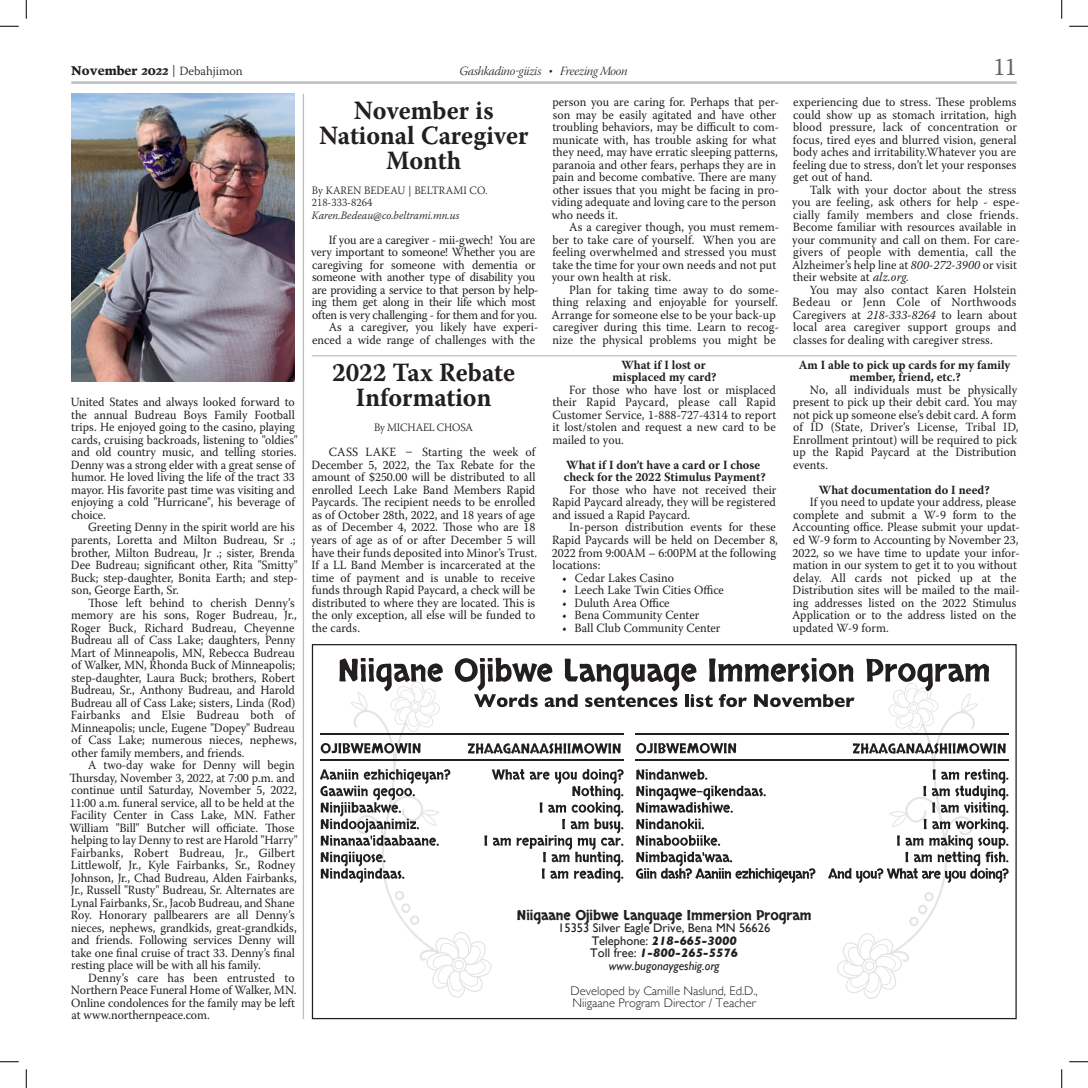
<style>
.page{position:relative;width:1088px;height:1088px;background:#fff}
.page>*{position:absolute;margin:0;border:0;box-sizing:border-box;transform-origin:0 0}
.Main_Text{font:700 26.25px/25px "Warnock Pro";color:#231f20;text-align:center;scale:.95 1}
.t1{font:25px "Warnock Pro";color:#636366;scale:.95 1}
.t2{font:13.75px "Skranji";color:#231f20}
.Main_Text-2{font:12.5px/12.5px "Warnock Pro";color:#231f20;scale:.95 1}
.Main_Text-3{font:700 12.5px/12.5px "Warnock Pro";color:#231f20;scale:.95 1}
.t3{font:12.5px/12.5px "Gill Sans";color:#231f20;text-align:center}
.t4{font:300 12.5px/12.5px "Gill Sans";color:#231f20}
.t5{font:12.5px "Warnock Pro Light It Subh";letter-spacing:-.025em;color:#231f20}
.t6{font:700 12.5px "Poynter Text";color:#231f20}
.Main_Text-4{font:300 11.25px "Warnock Pro";color:#231f20;scale:.95 1}
.Main_Text-5{font:italic 300 11.25px "Warnock Pro";color:#231f20;scale:.95 1}
.Heading_news_title{font:300 11.25px "Warnock Pro";letter-spacing:-.015em;color:#231f20;scale:.95 1}
.s1{font-family:"Warnock Pro";font-weight:300}
.s2{font-style:italic}
.s3{font-weight:700;font-style:italic}
</style>
<div class="page">
<hr style="left:71px;top:81px;width:945px;height:3px;background:#bcbdc0">
<img style="left:71px;top:94px;width:224px;height:287px">
<hr style="left:303px;top:94px;width:1px;height:925px;background:#bcbdc0">
<svg style="left:320px;top:657px;width:688px;height:342px"></svg>
<hr style="left:312px;top:355px;width:704px;height:1px;background:#bcbdc0">
<svg style="left:0;top:25px;width:19px;height:2px"></svg>
<svg style="left:1069px;top:25px;width:19px;height:2px"></svg>
<svg style="left:0;top:1061px;width:19px;height:1px"></svg>
<svg style="left:1069px;top:1061px;width:19px;height:1px"></svg>
<svg style="left:25px;top:0;width:2px;height:19px"></svg>
<svg style="left:25px;top:1069px;width:2px;height:19px"></svg>
<svg style="left:1061px;top:0;width:1px;height:19px"></svg>
<svg style="left:1061px;top:1069px;width:1px;height:19px"></svg>
<p class="t6" style="left:71px;top:65px;width:173px">November 2022 <span class="s1">| Debahjimon</span></p>
<p class="t5" style="left:459px;top:64px;width:170px">Gashkadino-giizis • Freezing Moon</p>
<h2 class="t1" style="left:993px;top:52px;width:26px">11</h2>
<p class="Main_Text-2" style="left:71px;top:396px;width:240px">United States and always looked forward to the annual Budreau Boys Family Football trips. He enjoyed going to the casino, playing cards, cruising backroads, listening to "oldies" and old country music, and telling stories.<br>Denny was a strong elder with a great sense of humor. He loved living the life of the tract 33 mayor. His favorite past time was visiting and enjoying a cold "Hurricane", his beverage of choice.</p>
<p class="Main_Text-2" style="left:71px;top:521px;width:240px;text-indent:17px">Greeting Denny in the spirit world are his parents, Loretta and Milton Budreau, Sr .; brother, Milton Budreau, Jr .; sister, Brenda Dee Budreau; significant other, Rita "Smitty" Buck; step-daughter, Bonita Earth; and step&shy;son, George Earth, Sr.</p>
<p class="Main_Text-2" style="left:71px;top:596px;width:239px;text-indent:17px">Those left behind to cherish Denny’s memory are his sons, Roger Budreau, Jr., Roger Buck, Richard Budreau, Cheyenne Budreau all of Cass Lake; daughters, Penny Mart of Minneapolis, MN, Rebecca Budreau of Walker, MN, Rhonda Buck of Minneapolis; step-daughter, Laura Buck; brothers, Robert Budreau, Sr., Anthony Budreau, and Harold Budreau all of Cass Lake; sisters, Linda (Rod)<br>Fairbanks and Elsie Budreau both of Minneapolis; uncle, Eugene "Dopey" Budreau of Cass Lake; numerous nieces, nephews, other family members, and friends.</p>
<p class="Main_Text-2" style="left:70px;top:758px;width:241px;text-indent:19px">A two-day wake for Denny will begin Thursday, November 3, 2022, at 7:00 p.m. and continue until Saturday, November 5, 2022, 11:00 a.m. funeral service, all to be held at the Facility Center in Cass Lake, MN. Father William "Bill" Butcher will officiate. Those helping to lay Denny to rest are Harold "Harry" Fairbanks, Robert Budreau, Jr., Gilbert Littlewolf, Jr., Kyle Fairbanks, Sr., Rodney Johnson, Jr., Chad Budreau, Alden Fairbanks, Jr., Russell "Rusty" Budreau, Sr. Alternates are Lynal Fairbanks, Sr., Jacob Budreau, and Shane Roy. Honorary pallbearers are all Denny’s nieces, nephews, grandkids, great-grandkids, and friends. Following services Denny will take one final cruise of tract 33. Denny’s final resting place will be with all his family.</p>
<p class="Main_Text-2" style="left:71px;top:971px;width:239px;text-indent:17px">Denny’s care has been entrusted to Northern Peace Funeral Home of Walker, MN.<br>Online condolences for the family may be left at www.northernpeace.com.</p>
<p class="Main_Text" style="left:319px;top:97px;width:222px">November is<br>National Caregiver<br>Month</p>
<p class="Main_Text-4" style="left:312px;top:183px;width:186px">By KAREN BEDEAU | BELTRAMI CO.</p>
<p class="Main_Text-4" style="left:312px;top:196px;width:65px">218-333-8264</p>
<p class="Main_Text-5" style="left:312px;top:208px;width:157px">Karen.Bedeau@co.beltrami.mn.us</p>
<p class="Main_Text-2" style="left:311px;top:233px;width:241px;text-indent:18px">If you are a caregiver - mii-gwech! You are very important to someone! Whether you are caregiving for someone with dementia or someone with another type of disability you are providing a service to that person by help&shy;ing them get along in their life which most often is very challenging - for them and for you.</p>
<p class="Main_Text-2" style="left:312px;top:321px;width:240px;text-align:right">As a caregiver, you likely have experi&shy;enced a wide range of challenges with the</p>
<p class="Main_Text" style="left:332px;top:360px;width:194px">2022 Tax Rebate<br>Information</p>
<p class="Heading_news_title" style="left:374px;top:421px;width:106px">By MICHAEL CHOSA</p>
<p class="Main_Text-2" style="left:311px;top:446px;width:239px;text-indent:18px">CASS LAKE – Starting the week of December 5, 2022, the Tax Rebate for the amount of $250.00 will be distributed to all enrolled Leech Lake Band Members Rapid Paycards. The recipient needs to be enrolled as of October 28th, 2022, and 18 years of age as of December 4, 2022. Those who are 18 years of age as of or after December 5 will have their funds deposited into Minor’s Trust.<br>If a LL Band Member is incarcerated at the time of payment and is unable to receive funds through Rapid Paycard, a check will be distributed to where they are located. This is the only exception, all else will be funded to the cards.</p>
<p class="Main_Text-2" style="left:552px;top:96px;width:241px">person you are caring for. Perhaps that per&shy;son may be easily agitated and have other troubling behaviors, may be difficult to com&shy;municate with, has trouble asking for what they need, may have erratic sleeping patterns, paranoia and other fears, perhaps they are in pain and become combative. There are many other issues that you might be facing in pro&shy;viding adequate and loving care to the person who needs it.</p>
<p class="Main_Text-2" style="left:551px;top:221px;width:241px;text-indent:18px">As a caregiver though, you must remem&shy;ber to take care of yourself. When you are feeling overwhelmed and stressed you must take the time for your own needs and not put your own health at risk.</p>
<p class="Main_Text-2" style="left:551px;top:283px;width:241px;text-indent:18px">Plan for taking time away to do some&shy;thing relaxing and enjoyable for yourself.<br>Arrange for someone else to be your back-up caregiver during this time. Learn to recog&shy;nize the physical problems you might be</p>
<p class="Main_Text-3" style="left:621px;top:358px;width:90px">What if I lost or</p>
<p class="Main_Text-3" style="left:612px;top:371px;width:111px">misplaced my card?</p>
<p class="Main_Text-2" style="left:552px;top:383px;width:237px;text-align:justify;text-indent:17px">For those who have lost or misplaced their Rapid Paycard, please call Rapid Customer Service, 1-888-727-4314 to report it lost/stolen and request a new card to be mailed to you.</p>
<p class="Main_Text-3" style="left:564px;top:458px;width:214px">What if I don’t have a card or I chose check for the 2022 Stimulus Payment?</p>
<p class="Main_Text-2" style="left:552px;top:483px;width:238px;text-align:justify;text-indent:17px">For those who have not received their Rapid Paycard already, they will be registered and issued a Rapid Paycard.</p>
<p class="Main_Text-2" style="left:552px;top:521px;width:239px;text-indent:17px">In-person distribution events for these Rapid Paycards will be held on December 8, 2022 from 9:00AM – 6:00PM at the following locations:</p>
<p class="Main_Text-2" style="left:562px;top:571px;width:119px">• Cedar Lakes Casino</p>
<p class="Main_Text-2" style="left:562px;top:583px;width:172px">• Leech Lake Twin Cities Office</p>
<p class="Main_Text-2" style="left:562px;top:596px;width:114px">• Duluth Area Office</p>
<p class="Main_Text-2" style="left:562px;top:608px;width:146px">• Bena Community Center</p>
<p class="Main_Text-2" style="left:562px;top:621px;width:168px">• Ball Club Community Center</p>
<p class="Main_Text-2" style="left:793px;top:96px;width:237px;text-align:justify">experiencing due to stress. These problems could show up as stomach irritation, high blood pressure, lack of concentration or focus, tired eyes and blurred vision, general body aches and irritability.Whatever you are feeling due to stress, don’t let your responses get out of hand.</p>
<p class="Main_Text-2" style="left:792px;top:183px;width:241px;text-indent:18px">Talk with your doctor about the stress you are feeling, ask others for help - espe&shy;cially family members and close friends.<br>Become familiar with resources available in your community and call on them. For care&shy;givers of people with dementia, call the Alzheimer’s help line at <span class="s2">800-272-3900</span> or visit their website at <span class="s2">alz.org.</span></p>
<p class="Main_Text-2" style="left:792px;top:283px;width:237px;text-align:justify;text-indent:17px">You may also contact Karen Holstein Bedeau or Jenn Cole of Northwoods Caregivers at <span class="s2">218-333-8264</span> to learn about local area caregiver support groups and classes for dealing with caregiver stress.</p>
<p class="Main_Text-3" style="left:798px;top:358px;width:224px;text-align:center">Am I able to pick up cards for my family member, friend, etc.?</p>
<p class="Main_Text-2" style="left:792px;top:383px;width:239px;text-indent:17px">No, all individuals must be physically present to pick up their debit card. You may not pick up someone else’s debit card. A form of ID (State, Driver’s License, Tribal ID, Enrollment printout) will be required to pick up the Rapid Paycard at the Distribution events.</p>
<p class="Main_Text-3" style="left:819px;top:483px;width:181px">What documentation do I need?</p>
<p class="Main_Text-2" style="left:792px;top:496px;width:241px;text-indent:18px">If you need to update your address, please complete and submit a W-9 form to the Accounting office. Please submit your updat&shy;ed W-9 form to Accounting by November 23, 2022, so we have time to update your infor&shy;mation in our system to get it to you without delay. All cards not picked up at the Distribution sites will be mailed to the mail&shy;ing addresses listed on the 2022 Stimulus Application or to the address listed on the updated W-9 form.</p>
<p class="t2" style="left:517px;top:906px;width:296px">Niigaane Ojibwe Language Immersion Program</p>
<p class="t3" style="left:558px;top:921px;width:214px">15353 Silver Eagle Drive, Bena MN 56626<br>Telephone: <span class="s3">218-665-3000<br></span>Toll free: <span class="s3">1-800-265-5576 </span><span class="s2">www.bugonaygeshig.org</span></p>
<p class="t4" style="left:570px;top:983px;width:189px">Developed by Camille Naslund, Ed.D.,<br>Niigaane Program Director / Teacher</p>
</div>
